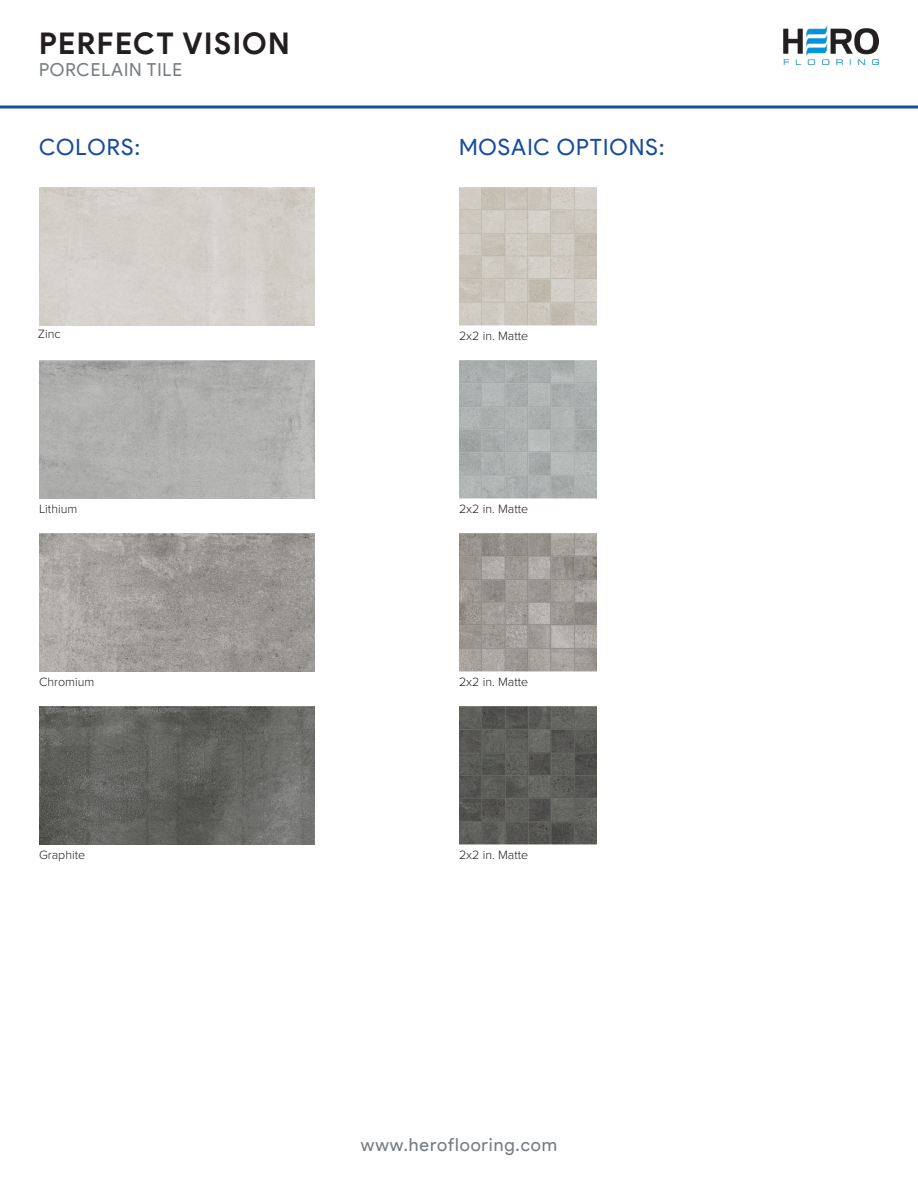
<style>
.page{position:relative;width:918px;height:1188px;background:#fff}
.page>*{position:absolute;margin:0;border:0;box-sizing:border-box;transform-origin:0 0}
.t1{font:700 29.85px "Product Sans";letter-spacing:.05em;color:#231f20}
.Tile_Name{font:22.5px "Product Sans";letter-spacing:.05em;color:#184ca0}
.t2{font:18px "Product Sans";letter-spacing:.05em;color:#787d83}
.t3{font:300 12.45px "Proxima Nova";color:#231f20}
</style>
<div class="page">
<img style="left:783px;top:26px;width:96px;height:38px">
<hr style="left:0;top:106px;width:918px;height:3px;background:#184ca0">
<img style="left:459px;top:534px;width:138px;height:137px">
<img style="left:459px;top:707px;width:138px;height:138px">
<img style="left:459px;top:361px;width:138px;height:137px">
<img style="left:459px;top:188px;width:138px;height:137px">
<div style="left:39px;top:188px;width:275px;height:137px;background:#d3d0c9"></div>
<img style="left:39px;top:361px;width:275px;height:137px">
<img style="left:39px;top:534px;width:275px;height:137px">
<img style="left:39px;top:707px;width:275px;height:138px">
<h1 class="t1" style="left:39px;top:26px;width:252px">PERFECT VISION</h1>
<h3 class="t2" style="left:39px;top:59px;width:145px">PORCELAIN TILE</h3>
<p class="Tile_Name" style="left:39px;top:135px;width:102px">COLORS:</p>
<p class="Tile_Name" style="left:459px;top:135px;width:207px">MOSAIC OPTIONS:</p>
<p class="t3" style="left:38px;top:325px;width:24px">Zinc</p>
<p class="t3" style="left:459px;top:326px;width:71px">2x2 in. Matte</p>
<p class="t3" style="left:39px;top:499px;width:40px">Lithium</p>
<p class="t3" style="left:459px;top:499px;width:71px">2x2 in. Matte</p>
<p class="t3" style="left:39px;top:672px;width:57px">Chromium</p>
<p class="t3" style="left:459px;top:672px;width:71px">2x2 in. Matte</p>
<p class="t3" style="left:39px;top:845px;width:48px">Graphite</p>
<p class="t3" style="left:459px;top:845px;width:71px">2x2 in. Matte</p>
<h3 class="t2" style="left:361px;top:1135px;width:198px">www.heroflooring.com</h3>
</div>
